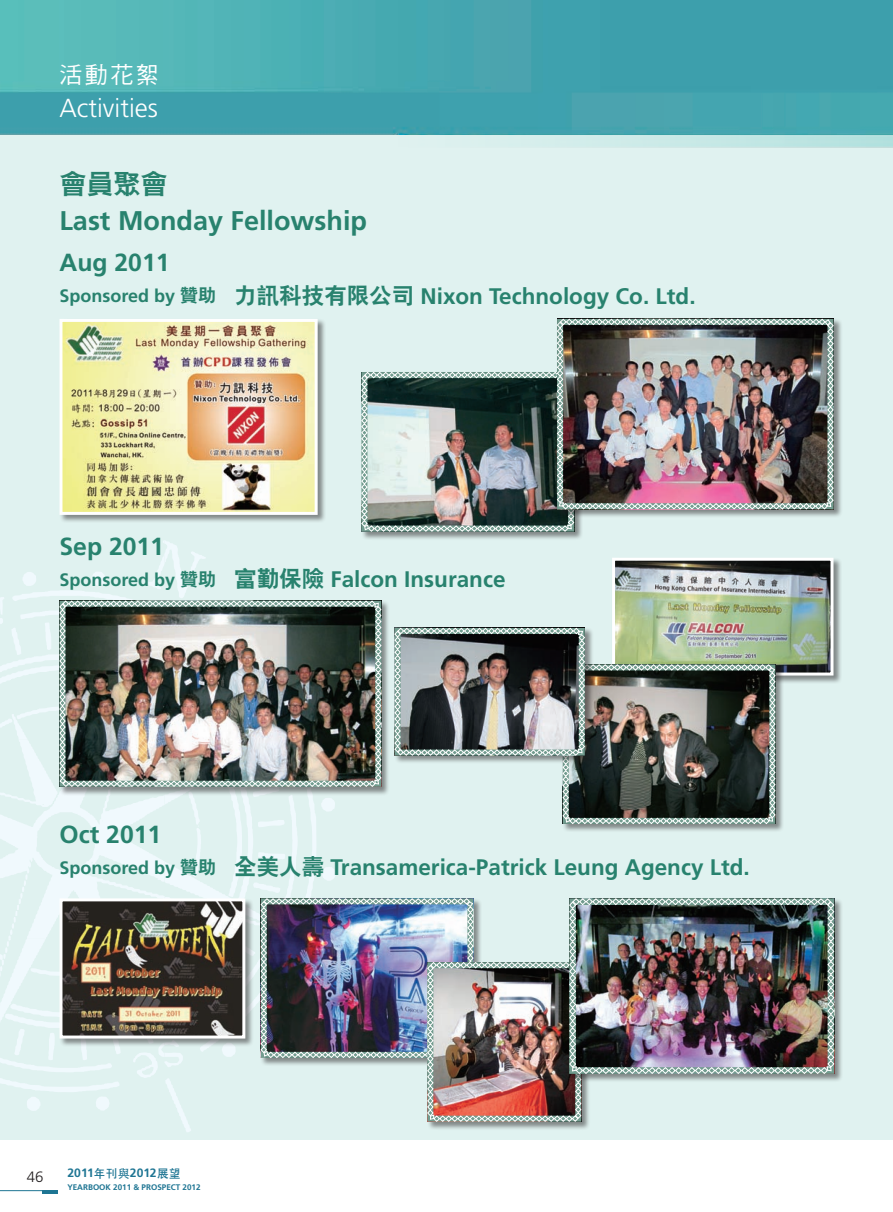
<style>
.page{position:relative;width:893px;height:1212px;background:#fff}
.page>*{position:absolute;margin:0;border:0;box-sizing:border-box;transform-origin:0 0}
.t1{font:700 27px "Frutiger";color:#28826e}
.t2{font:800 27px "C Hei 2 HK";color:#28826e}
.t3{font:300 26.1px "Frutiger";color:#fff}
.t4{font:700 24.75px "Frutiger";color:#28826e}
.t5{font:23.1px "DF Hei Std W5";color:#fff}
.t6{font:700 22.5px "Frutiger";color:#28826e}
.t7{font:300 15px "Frutiger";color:#231f20}
.t8{font:700 12.15px "Frutiger";color:#1e7593}
.t9{font:700 8.1px "Frutiger";color:#1e7593}
.s1{font-size:18px}
.s2{font-family:"C Hei 2 HK";font-weight:800;font-size:18px}
.s3{font-family:"C Hei 2 HK";font-weight:800}
.s4{font-family:"C Hei 2 HK"}
</style>
<div class="page">
<hr style="left:0;top:1190px;width:57px;height:1px;background:#1e7593">
<hr style="left:42px;top:1190px;width:15px;height:4px;background:#1e7593">
<div style="left:0;top:99px;width:893px;height:1040px;background:#e0f2f0"></div>
<img style="left:0;top:0;width:893px;height:148px">
<svg style="left:0;top:541px;width:206px;height:591px"></svg>
<svg style="left:0;top:739px;width:335px;height:122px"></svg>
<svg style="left:0;top:861px;width:336px;height:206px"></svg>
<svg style="left:0;top:1042px;width:165px;height:90px"></svg>
<div style="left:361px;top:372px;width:228px;height:174px;background:#231f20;opacity:.5"></div>
<div style="left:612px;top:557px;width:236px;height:133px;background:#231f20;opacity:.5"></div>
<img style="left:616px;top:562px;width:213px;height:109px">
<div style="left:612px;top:558px;width:221px;height:117px;border:3px solid #fff"></div>
<div style="left:562px;top:664px;width:228px;height:174px;background:#231f20;opacity:.5"></div>
<div style="left:59px;top:318px;width:273px;height:212px;background:#231f20;opacity:.5"></div>
<img style="left:63px;top:323px;width:251px;height:188px">
<div style="left:59px;top:319px;width:259px;height:196px;border:3px solid #fff"></div>
<div style="left:557px;top:318px;width:292px;height:206px;background:#231f20;opacity:.5"></div>
<img style="left:361px;top:318px;width:473px;height:214px">
<div style="left:59px;top:600px;width:338px;height:202px;background:#231f20;opacity:.5"></div>
<img style="left:59px;top:600px;width:323px;height:187px">
<img style="left:394px;top:627px;width:382px;height:197px">
<div style="left:427px;top:962px;width:169px;height:174px;background:#231f20;opacity:.5"></div>
<div style="left:59px;top:898px;width:201px;height:155px;background:#231f20;opacity:.5"></div>
<img style="left:63px;top:902px;width:178px;height:132px">
<div style="left:59px;top:898px;width:186px;height:140px;border:3px solid #fff"></div>
<div style="left:569px;top:898px;width:280px;height:190px;background:#231f20;opacity:.5"></div>
<img style="left:260px;top:898px;width:574px;height:224px">
<p class="t5" style="left:59px;top:62px;width:101px">活動花絮</p>
<p class="t3" style="left:59px;top:94px;width:100px">Activities</p>
<p class="t2" style="left:59px;top:166px;width:109px">會員聚會</p>
<p class="t1" style="left:59px;top:205px;width:309px">Last Monday Fellowship</p>
<p class="t4" style="left:59px;top:248px;width:112px">Aug 2011</p>
<p class="t6" style="left:59px;top:282px;width:637px"><span class="s1">Sponsored by</span> <span class="s2">贊助　</span><span class="s3">力訊科技有限公司</span> Nixon Technology Co. Ltd.</p>
<p class="t4" style="left:59px;top:532px;width:106px">Sep 2011</p>
<p class="t6" style="left:59px;top:566px;width:447px"><span class="s1">Sponsored by</span> <span class="s2">贊助　</span><span class="s3">富勤保險</span> Falcon Insurance</p>
<p class="t4" style="left:59px;top:820px;width:103px">Oct 2011</p>
<p class="t6" style="left:59px;top:854px;width:692px"><span class="s1">Sponsored by</span> <span class="s2">贊助　</span><span class="s3">全美人壽</span> Transamerica-Patrick Leung Agency Ltd.</p>
<p class="t7" style="left:27px;top:1168px;width:18px">46</p>
<p class="t8" style="left:67px;top:1166px;width:115px">2011<span class="s4">年刊與</span>2012<span class="s4">展望</span></p>
<p class="t9" style="left:67px;top:1182px;width:135px">YEARBOOK 2011 &amp; PROSPECT 2012</p>
</div>
